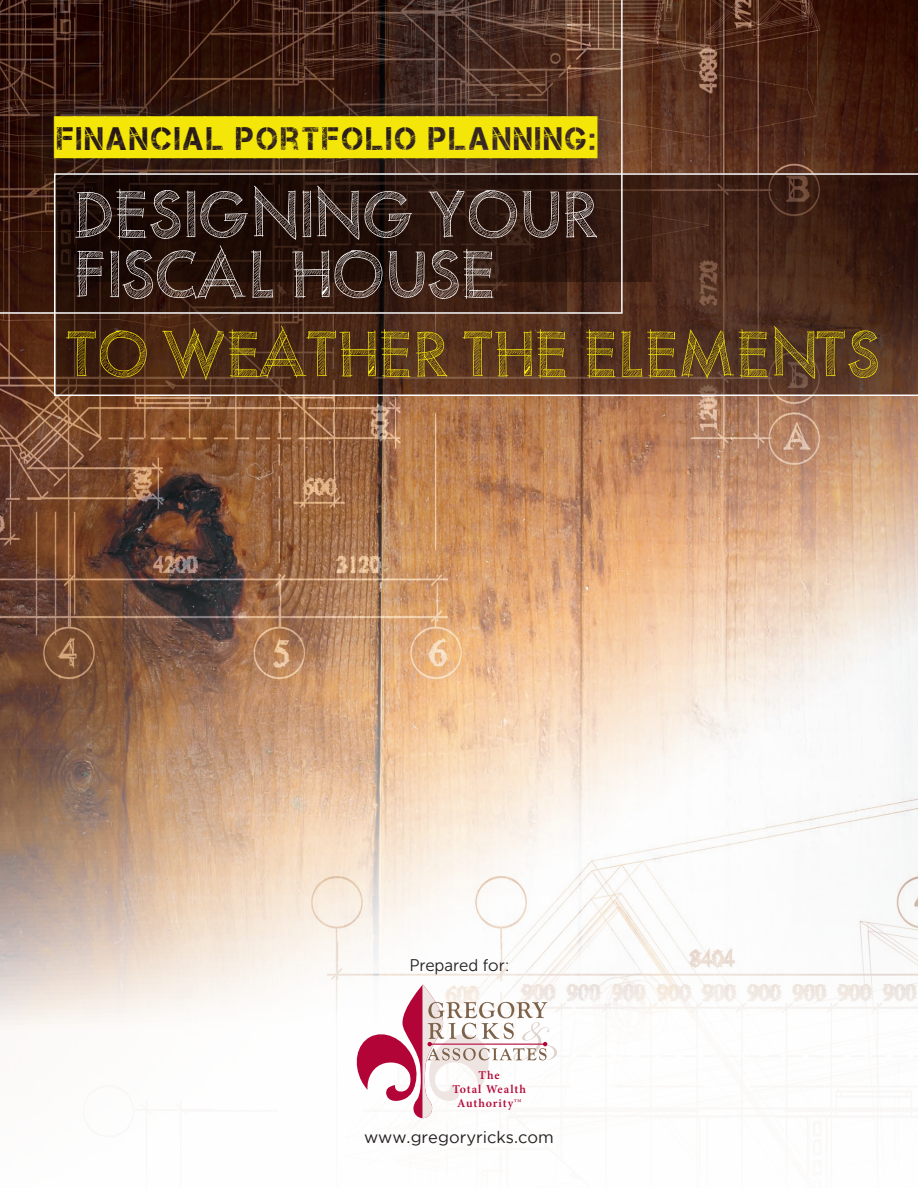
<style>
.page{position:relative;width:918px;height:1188px;background:#fff}
.page>*{position:absolute;margin:0;border:0;box-sizing:border-box;transform-origin:0 0}
.t1{font:61.5px/60px "PW Scratchedfont";letter-spacing:-.05em;color:#fff}
.t2{font:60px "PW Scratchedfont";letter-spacing:-.05em;color:#f5e609}
.t3{font:40.65px "Take Cover";letter-spacing:-.05em;color:#f5e609;scale:.95 1}
.t4{font:16.8px "Museo Sans 300";color:#231f20}
.t5{font:16.5px "Gotham";color:#231f20}
.t6{font:600 12px "Minion Pro";letter-spacing:.08em;color:#b30437}
.t7{font:600 4.35px "Minion Pro";color:#b30437}
</style>
<div class="page">
<img style="left:0;top:0;width:918px;height:1119px">
<svg style="left:0;top:0;width:623px;height:314px;background:#3d2017"></svg>
<svg style="left:24px;top:86px;width:881px;height:321px;background:#4d2d20"></svg>
<svg style="left:54px;top:173px;width:864px;height:223px;background:#492f25"></svg>
<svg style="left:353px;top:985px;width:204px;height:133px"></svg>
<p class="t3" style="left:54px;top:117px;width:574px">FINANCIAL PORTFOLIO PLANNING:</p>
<h1 class="t1" style="left:75px;top:186px;width:530px">DESIGNING YOUR<br>FISCAL HOUSE</h1>
<h2 class="t2" style="left:69px;top:326px;width:816px">TO WEATHER THE ELEMENTS</h2>
<p class="t4" style="left:409px;top:956px;width:102px">Prepared for:</p>
<p class="t6" style="left:479px;top:1067px;width:23px">The</p>
<p class="t6" style="left:453px;top:1081px;width:75px">Total Wealth</p>
<p class="t6" style="left:457px;top:1095px;width:58px">Authority</p>
<p class="t7" style="left:514px;top:1098px;width:8px">TM</p>
<p class="t5" style="left:364px;top:1128px;width:191px">www.gregoryricks.com</p>
</div>
